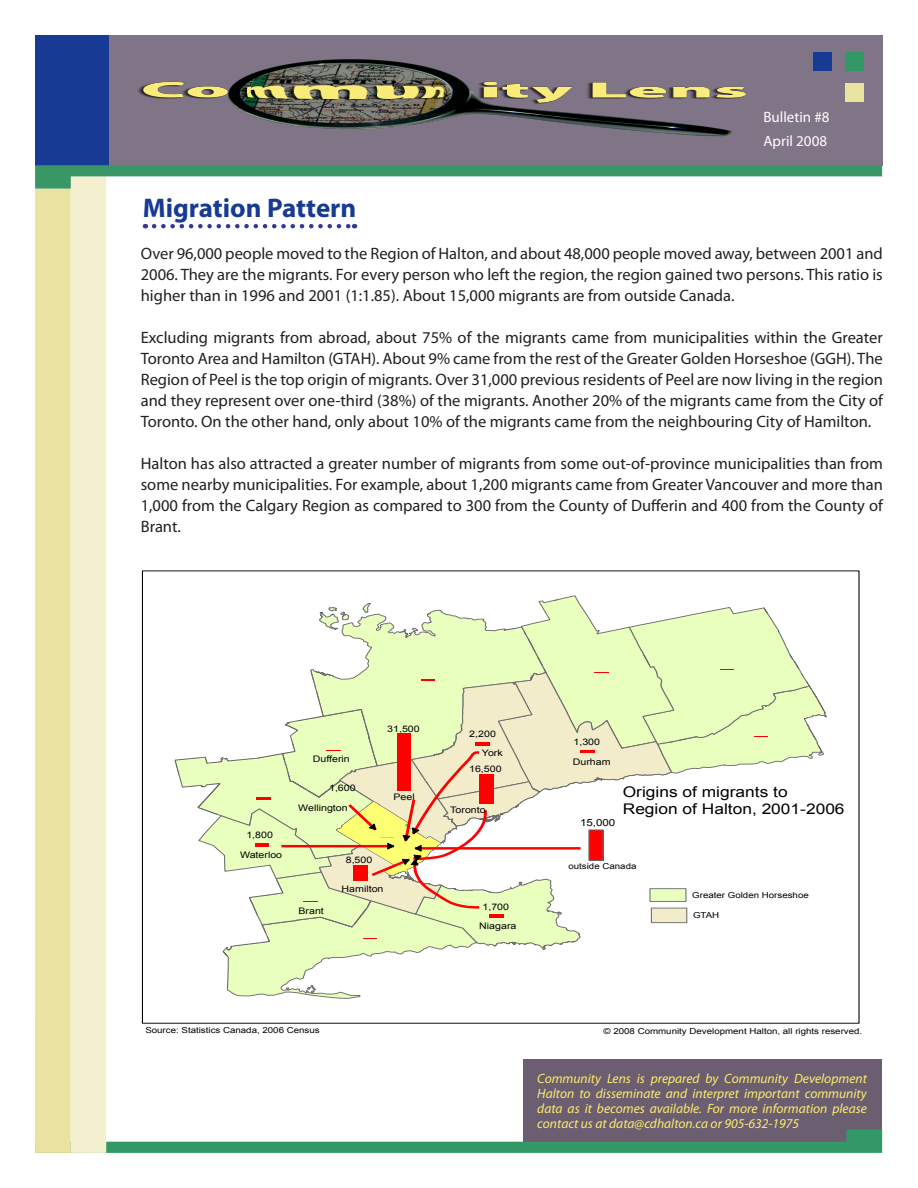
<style>
.page{position:relative;width:918px;height:1188px;background:#fff}
.page>*{position:absolute;margin:0;border:0;box-sizing:border-box;transform-origin:0 0}
.Headline{font:700 27px "Myriad Pro";color:#173a94}
.Body{font:16.5px/21px "Myriad Pro";color:#231f20;text-align:justify}
.Masthead{font:15px "Myriad Pro";color:#fff}
.t1{font:14.7px/17px "Arial";color:#000;scale:1.18 1}
.t2{font:italic 13.5px/15px "Myriad Pro";color:#ffec6d;text-align:justify}
.t3{font:9.75px "Arial";color:#000;scale:1.18 1}
.t4{font:9px "Arial";color:#000;scale:1.18 1}
.t5{font:8.25px "Arial";color:#000;scale:1.18 1}
</style>
<div class="page">
<div style="left:523px;top:1060px;width:359px;height:92px;background:#6b5e71"></div>
<div style="left:109px;top:35px;width:774px;height:130px;background:#807586"></div>
<div style="left:35px;top:35px;width:74px;height:130px;background:#173a94"></div>
<svg style="left:106px;top:1129px;width:776px;height:24px"></svg>
<div style="left:35px;top:189px;width:36px;height:964px;background:#eae29f"></div>
<div style="left:71px;top:177px;width:35px;height:976px;background:#f4f0cf"></div>
<svg style="left:35px;top:165px;width:847px;height:24px"></svg>
<div style="left:845px;top:52px;width:18px;height:18px;background:#329966"></div>
<div style="left:845px;top:84px;width:18px;height:18px;background:#eae29f"></div>
<div style="left:813px;top:52px;width:19px;height:18px;background:#173a94"></div>
<svg style="left:154px;top:224px;width:201px;height:4px"></svg>
<img style="left:138px;top:59px;width:608px;height:78px">
<svg style="left:175px;top:595px;width:652px;height:404px"></svg>
<div style="left:651px;top:908px;width:36px;height:15px;background:#f2eccb"></div>
<div style="left:651px;top:908px;width:36px;height:15px;border:1px solid #6e6e6e"></div>
<div style="left:650px;top:889px;width:36px;height:12px;background:#e9ffbe"></div>
<div style="left:650px;top:888px;width:36px;height:14px;border:1px solid #6e6e6e"></div>
<p class="Headline" style="left:143px;top:190px;width:215px">Migration Pattern</p>
<p class="Masthead" style="left:763px;top:108px;width:68px">Bulletin #8</p>
<p class="Masthead" style="left:763px;top:132px;width:65px">April 2008</p>
<p class="Body" style="left:141px;top:243px;width:744px">Over 96,000 people moved to the Region of Halton, and about 48,000 people moved away, between 2001 and 2006. They are the migrants. For every person who left the region, the region gained two persons. This ratio is higher than in 1996 and 2001 (1:1.85). About 15,000 migrants are from outside Canada.</p>
<p class="Body" style="left:141px;top:327px;width:744px">Excluding migrants from abroad, about 75% of the migrants came from municipalities within the Greater Toronto Area and Hamilton (GTAH). About 9% came from the rest of the Greater Golden Horseshoe (GGH). The Region of Peel is the top origin of migrants. Over 31,000 previous residents of Peel are now living in the region and they represent over one-third (38%) of the migrants. Another 20% of the migrants came from the City of Toronto. On the other hand, only about 10% of the migrants came from the neighbouring City of Hamilton.</p>
<p class="Body" style="left:141px;top:453px;width:744px">Halton has also attracted a greater number of migrants from some out-of-province municipalities than from some nearby municipalities. For example, about 1,200 migrants came from Greater Vancouver and more than 1,000 from the Calgary Region as compared to 300 from the County of Dufferin and 400 from the County of Brant.</p>
<p class="t4" style="left:246px;top:829px;width:24px">1,800</p>
<p class="t4" style="left:240px;top:849px;width:37px">Waterloo</p>
<p class="t4" style="left:313px;top:753px;width:33px">Dufferin</p>
<p class="t4" style="left:329px;top:782px;width:24px">1,600</p>
<p class="t4" style="left:298px;top:801px;width:43px">Wellington</p>
<p class="t4" style="left:387px;top:723px;width:29px">31,500</p>
<p class="t4" style="left:394px;top:791px;width:20px">Peel</p>
<p class="t4" style="left:346px;top:854px;width:24px">8,500</p>
<p class="t4" style="left:298px;top:905px;width:23px">Brant</p>
<p class="t4" style="left:342px;top:883px;width:37px">Hamilton</p>
<p class="t4" style="left:469px;top:728px;width:24px">2,200</p>
<p class="t4" style="left:482px;top:747px;width:19px">York</p>
<p class="t4" style="left:469px;top:763px;width:29px">16,500</p>
<p class="t4" style="left:450px;top:804px;width:32px">Toronto</p>
<p class="t4" style="left:482px;top:901px;width:24px">1,700</p>
<p class="t4" style="left:479px;top:920px;width:33px">Niagara</p>
<p class="t4" style="left:574px;top:736px;width:24px">1,300</p>
<p class="t4" style="left:573px;top:756px;width:34px">Durham</p>
<p class="t3" style="left:580px;top:816px;width:31px">15,000</p>
<p class="t1" style="left:623px;top:784px;width:189px">Origins of migrants to<br>Region of Halton, 2001-2006</p>
<p class="t5" style="left:568px;top:861px;width:59px">outside Canada</p>
<p class="t5" style="left:692px;top:890px;width:100px">Greater Golden Horseshoe</p>
<p class="t5" style="left:693px;top:910px;width:24px">GTAH</p>
<p class="t5" style="left:145px;top:1025px;width:149px">Source: Statistics Canada, 2006 Census</p>
<p class="t5" style="left:604px;top:1025px;width:221px">© 2008 Community Development Halton, all rights reserved.</p>
<p class="t2" style="left:537px;top:1070px;width:331px">Community Lens is prepared by Community Development Halton to disseminate and interpret important community data as it becomes available. For more information please contact us at data@cdhalton.ca or 905-632-1975</p>
</div>
